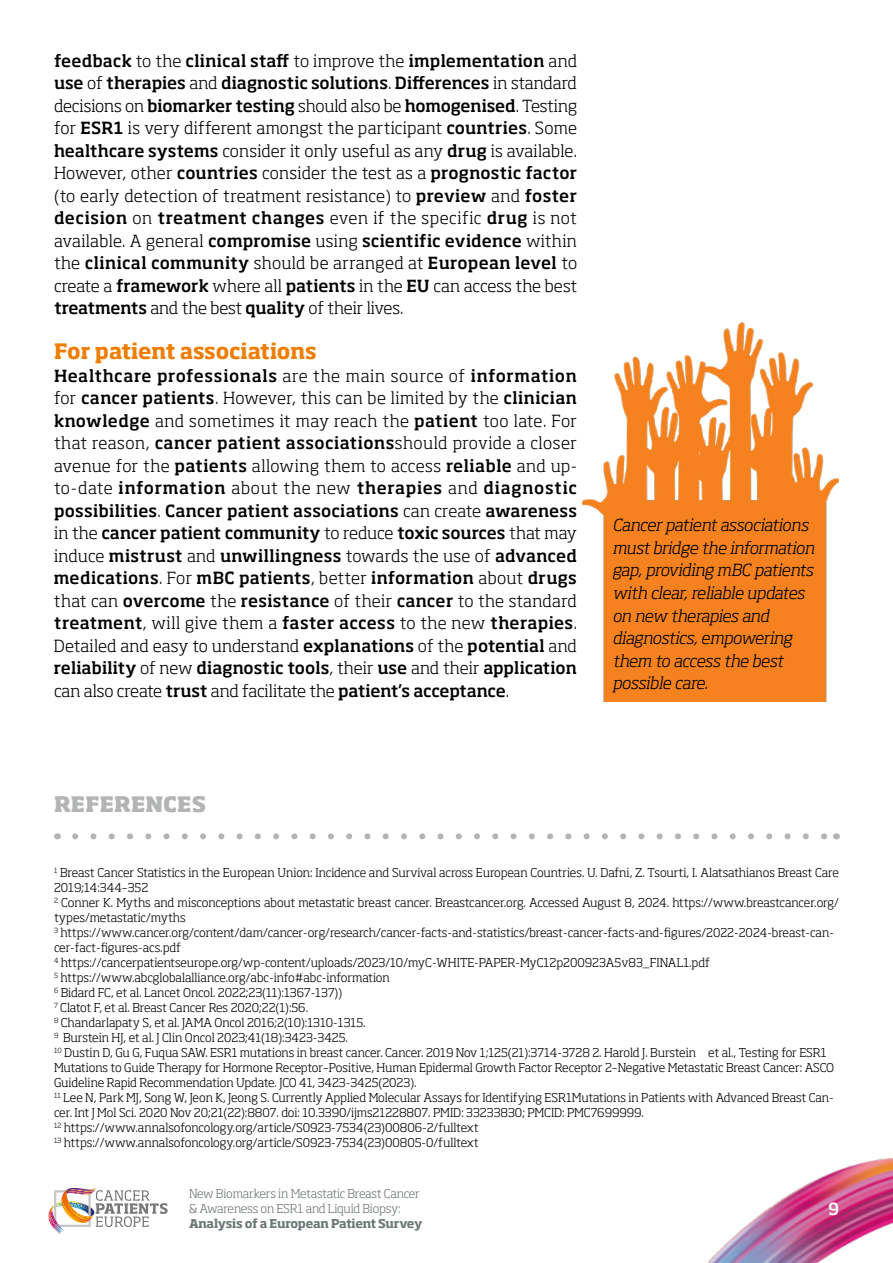
<style>
.page{position:relative;width:893px;height:1263px;background:#fff}
.page>*{position:absolute;margin:0;border:0;box-sizing:border-box;transform-origin:0 0}
.t1{font:700 21px "Soho Std";letter-spacing:-.005em;color:#ef7d00}
.t2{font:800 21px "Soho Std";letter-spacing:.01em;color:#b3b4b5}
.t3{font:500 16.5px/22.5px "Soho Std";letter-spacing:.005em;color:#000;text-align:justify}
.t4{font:300 16.5px/22.5px "Soho Std";letter-spacing:-.005em;color:#000;text-align:justify}
.t5{font:italic 300 16.5px/22.5px "Soho Std";letter-spacing:-.005em;color:#000}
.t6{font:500 16.5px "Soho Std";color:#fff}
.t7{font:300 12px/15px "Soho Std";letter-spacing:-.005em;color:#000}
.t8{font:300 12px/15px "Soho Std";letter-spacing:-.02em;color:#6f7678}
.t9{font:700 12px "Soho Std";letter-spacing:-.02em;color:#6f7678}
.s1{font-weight:500}
.s2{font-weight:300}
</style>
<div class="page">
<img style="left:707px;top:1157px;width:186px;height:106px">
<img style="left:48px;top:1187px;width:120px;height:47px">
<img style="left:582px;top:322px;width:257px;height:380px">
<svg style="left:75px;top:833px;width:752px;height:6px"></svg>
<p class="t4" style="left:54px;top:49px;width:525px"><span class="s1">feedback</span> to the <span class="s1">clinical staff</span> to improve the <span class="s1">implementation</span> and <span class="s1">use</span> of <span class="s1">therapies</span> and <span class="s1">diagnostic solutions</span>. <span class="s1">Differences</span> in standard decisions on <span class="s1">biomarker testing</span> should also be <span class="s1">homogenised</span>. Testing for <span class="s1">ESR1</span> is very different amongst the participant <span class="s1">countries</span>. Some <span class="s1">healthcare systems</span> consider it only useful as any <span class="s1">drug</span> is available.<br>However, other <span class="s1">countries</span> consider the test as a <span class="s1">prognostic factor </span>(to early detection of treatment resistance) to <span class="s1">preview</span> and <span class="s1">foster decision</span> on <span class="s1">treatment changes</span> even if the specific <span class="s1">drug</span> is not available. A general <span class="s1">compromise</span> using <span class="s1">scientific evidence</span> within the <span class="s1">clinical community</span> should be arranged at <span class="s1">European level</span> to create a <span class="s1">framework</span> where all <span class="s1">patients</span> in the <span class="s1">EU</span> can access the best <span class="s1">treatments</span> and the best <span class="s1">quality</span> of their lives.</p>
<h1 class="t1" style="left:54px;top:338px;width:264px">For patient associations</h1>
<p class="t3" style="left:54px;top:364px;width:525px">Healthcare professionals <span class="s2">are the main source of</span> information <span class="s2">for</span> cancer patients<span class="s2">. However, this can be limited by the</span> clinician knowledge <span class="s2">and sometimes it may reach the</span> patient <span class="s2">too late. For that reason,</span> cancer patient associations<span class="s2">should provide a closer avenue for the</span> patients <span class="s2">allowing them to access</span> reliable <span class="s2">and up&shy;to-date</span> information <span class="s2">about the new</span> therapies <span class="s2">and</span> diagnostic possibilities<span class="s2">.</span> Cancer patient associations <span class="s2">can create</span> awareness <span class="s2">in the</span> cancer patient community <span class="s2">to reduce</span> toxic sources <span class="s2">that may induce</span> mistrust <span class="s2">and</span> unwillingness <span class="s2">towards the use of</span> advanced medications<span class="s2">. For</span> mBC patients<span class="s2">, better</span> information <span class="s2">about</span> drugs <span class="s2">that can</span> overcome <span class="s2">the</span> resistance <span class="s2">of their</span> cancer <span class="s2">to the standard </span>treatment<span class="s2">, will give them a</span> faster access <span class="s2">to the new</span> therapies<span class="s2">.<br>Detailed and easy to understand</span> explanations <span class="s2">of the</span> potential <span class="s2">and </span>reliability <span class="s2">of new</span> diagnostic tools<span class="s2">, their</span> use <span class="s2">and their</span> application <span class="s2">can also create</span> trust <span class="s2">and facilitate the</span> patient’s acceptance<span class="s2">.</span></p>
<h2 class="t5" style="left:612px;top:514px;width:204px">Cancer patient associations must bridge the information gap, providing mBC patients with clear, reliable updates on new therapies and diagnostics, empowering them to access the best possible care.</h2>
<h1 class="t2" style="left:54px;top:791px;width:154px">REFERENCES</h1>
<p class="t7" style="left:54px;top:865px;width:786px"><sup>1</sup> Breast Cancer Statistics in the European Union: Incidence and Survival across European Countries. U. Dafni, Z. Tsourti, I. Alatsathianos Breast Care 2019;14:344–352<br><sup>2</sup> Conner K. Myths and misconceptions about metastatic breast cancer. Breastcancer.org. Accessed August 8, 2024. https://www.breastcancer.org/ types/metastatic/myths<br><sup>3</sup> https://www.cancer.org/content/dam/cancer-org/research/cancer-facts-and-statistics/breast-cancer-facts-and-figures/2022-2024-breast-can&shy;cer-fact-figures-acs.pdf<br><sup>4</sup> https://cancerpatientseurope.org/wp-content/uploads/2023/10/myC-WHITE-PAPER-MyC12p200923A5v83_FINAL1.pdf<br><sup>5</sup> https://www.abcglobalalliance.org/abc-info#abc-information<br><sup>6</sup> Bidard FC, et al. Lancet Oncol. 2022;23(11):1367-137))<br><sup>7</sup> Clatot F, et al. Breast Cancer Res 2020;22(1):56.<br><sup>8</sup> Chandarlapaty S, et al. JAMA Oncol 2016;2(10):1310-1315.<br><sup>9</sup> Burstein HJ, et al. J Clin Oncol 2023;41(18):3423-3425.<br><sup>10</sup> Dustin D, Gu G, Fuqua SAW. ESR1 mutations in breast cancer. Cancer. 2019 Nov 1;125(21):3714-3728 2. Harold J. Burstein et al., Testing for ESR1<br>Mutations to Guide Therapy for Hormone Receptor–Positive, Human Epidermal Growth Factor Receptor 2–Negative Metastatic Breast Cancer: ASCO Guideline Rapid Recommendation Update. JCO 41, 3423-3425(2023).<br><sup>11</sup> Lee N, Park MJ, Song W, Jeon K, Jeong S. Currently Applied Molecular Assays for Identifying ESR1Mutations in Patients with Advanced Breast Can&shy;cer. Int J Mol Sci. 2020 Nov 20;21(22):8807. doi: 10.3390/ijms21228807. PMID: 33233830; PMCID: PMC7699999.<br><sup>12</sup> https://www.annalsofoncology.org/article/S0923-7534(23)00806-2/fulltext<br><sup>13</sup> https://www.annalsofoncology.org/article/S0923-7534(23)00805-0/fulltext</p>
<p class="t8" style="left:189px;top:1186px;width:232px">New Biomarkers in Metastatic Breast Cancer &amp; Awareness on ESR1 and Liquid Biopsy:</p>
<p class="t9" style="left:189px;top:1216px;width:235px">Analysis of a European Patient Survey</p>
<h2 class="t6" style="left:828px;top:1198px;width:12px">9</h2>
</div>
